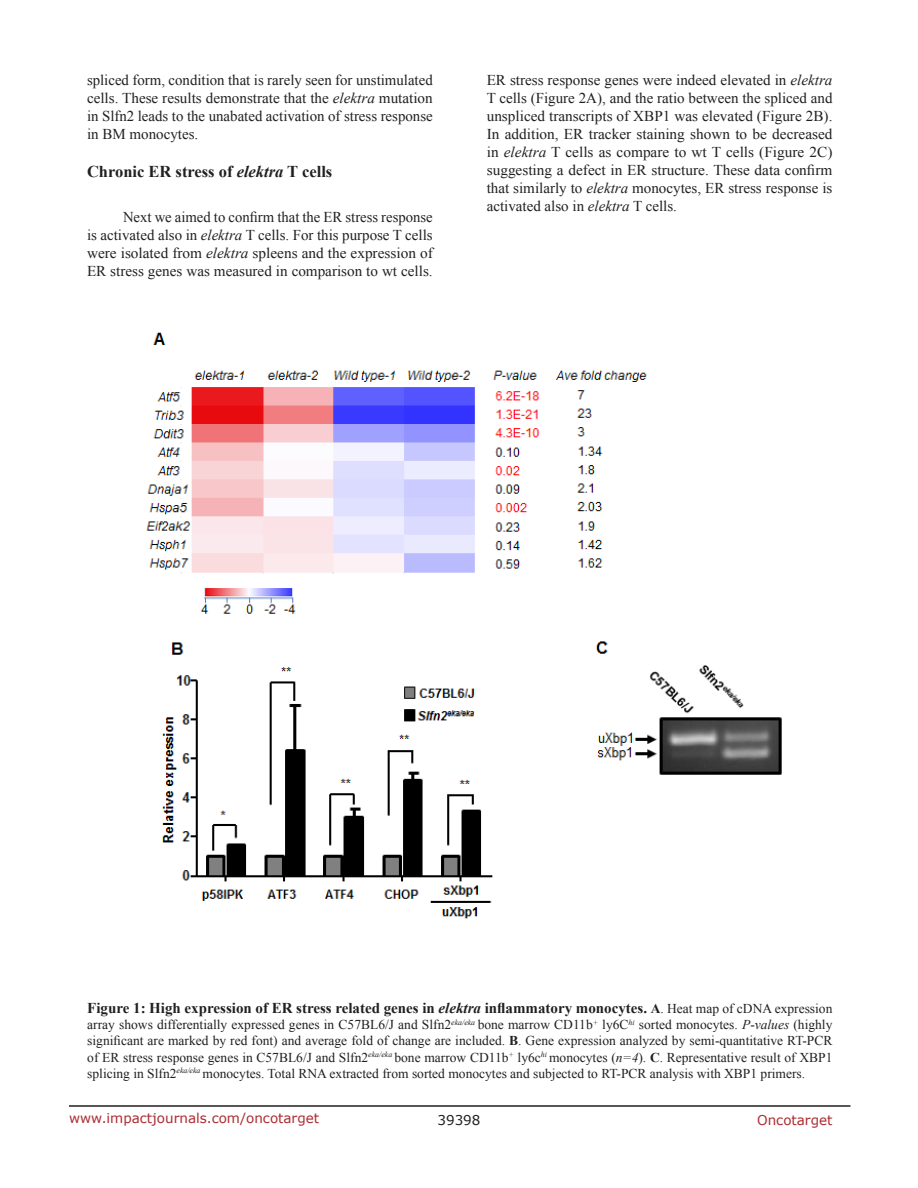
<style>
.page{position:relative;width:918px;height:1188px;background:#fff}
.page>*{position:absolute;margin:0;border:0;box-sizing:border-box;transform-origin:0 0}
.t1{font:700 16.5px "Times New Roman";color:#221f22}
.t2{font:15px/18px "Times New Roman";color:#221f22;text-align:justify}
.t3{font:700 15px "Times New Roman";color:#221f22}
.t4{font:13.5px/16.2px "Times New Roman";color:#221f22;text-align:justify}
.t5{font:13.5px "Verdana";color:#ac2b31}
.t6{font:13.5px "Verdana";color:#221f22}
.s1{font-style:italic}
.s2{font-size:13.5px}
.s3{font-weight:400;font-size:13.5px}
.s4{font-weight:700}
</style>
<div class="page">
<hr style="left:69px;top:1105px;width:781px;height:2px;background:#231f20">
<img style="left:146px;top:332px;width:636px;height:587px">
<p class="t2" style="left:87px;top:71px;width:347px">spliced form, condition that is rarely seen for unstimulated cells. These results demonstrate that the <span class="s1">elektra</span> mutation in Slfn2 leads to the unabated activation of stress response in BM monocytes.</p>
<p class="t1" style="left:87px;top:160px;width:247px">Chronic ER stress of <span class="s1">elektra</span> T cells</p>
<p class="t2" style="left:87px;top:208px;width:347px;text-indent:36px">Next we aimed to confirm that the ER stress response is activated also in <span class="s1">elektra</span> T cells. For this purpose T cells were isolated from <span class="s1">elektra</span> spleens and the expression of ER stress genes was measured in comparison to wt cells.</p>
<p class="t2" style="left:487px;top:71px;width:347px">ER stress response genes were indeed elevated in <span class="s1">elektra </span>T cells (Figure 2A), and the ratio between the spliced and unspliced transcripts of XBP1 was elevated (Figure 2B).<br>In addition, ER tracker staining shown to be decreased in <span class="s1">elektra</span> T cells as compare to wt T cells (Figure 2C) suggesting a defect in ER structure. These data confirm that similarly to <span class="s1">elektra</span> monocytes, ER stress response is activated also in <span class="s1">elektra</span> T cells.</p>
<p class="t3" style="left:87px;top:998px;width:747px">Figure 1: High expression of ER stress related genes in <span class="s1">elektra</span> inflammatory monocytes. <span class="s2">A</span><span class="s3">. Heat map of cDNA expression</span></p>
<p class="t4" style="left:87px;top:1016px;width:747px">array shows differentially expressed genes in C57BL6/J and Slfn2<sup>eka/eka</sup> bone marrow CD11b<sup>+</sup> ly6C<sup>hi</sup> sorted monocytes. <span class="s1">P-values</span> (highly significant are marked by red font) and average fold of change are included. <span class="s4">B</span>. Gene expression analyzed by semi-quantitative RT-PCR of ER stress response genes in C57BL6/J and Slfn2<sup>eka/eka</sup> bone marrow CD11b<sup>+</sup> ly6c<sup>hi</sup> monocytes (<span class="s1">n=4</span>). <span class="s4">C</span>. Representative result of XBP1 splicing in Slfn2<sup>eka/eka</sup> monocytes. Total RNA extracted from sorted monocytes and subjected to RT-PCR analysis with XBP1 primers.</p>
<p class="t5" style="left:69px;top:1109px;width:252px">www.impactjournals.com/oncotarget</p>
<p class="t6" style="left:438px;top:1111px;width:44px">39398</p>
<p class="t5" style="left:757px;top:1111px;width:77px">Oncotarget</p>
</div>
